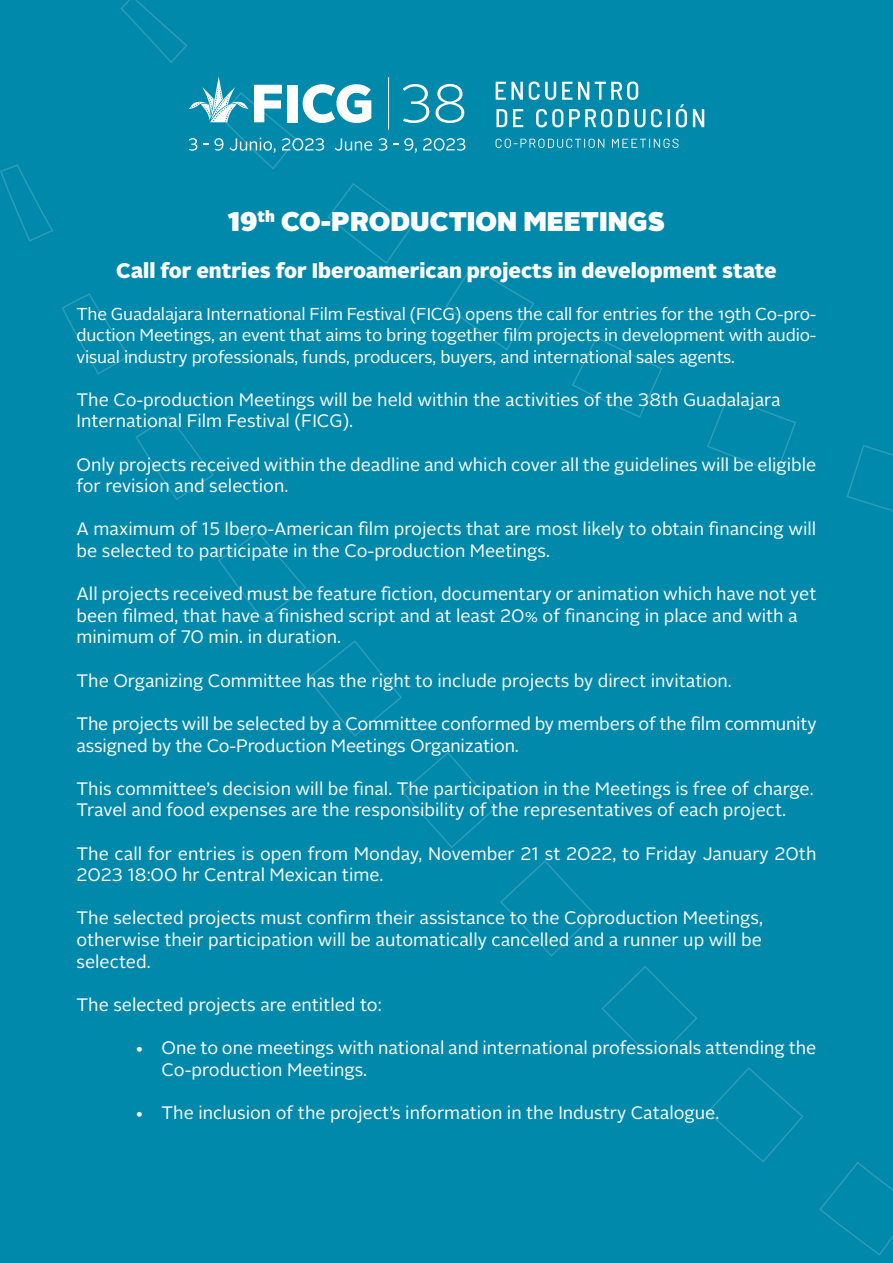
<style>
.page{position:relative;width:893px;height:1263px;background:#0089ab}
.page>*{position:absolute;margin:0;border:0;box-sizing:border-box;transform-origin:0 0}
.t1{font:900 27px "Alright Sans";color:#fff}
.t2{font:900 21px "Alright Sans";color:#fff}
.t3{font:18px/21.6px "Alright Sans";color:#fff}
.t4{font:17.25px/21.1px "Alright Sans";letter-spacing:-.01em;color:#fff;text-align:justify}
</style>
<div class="page">
<svg style="left:61px;top:293px;width:68px;height:82px"></svg>
<svg style="left:135px;top:415px;width:79px;height:85px"></svg>
<svg style="left:819px;top:1162px;width:73px;height:94px"></svg>
<svg style="left:601px;top:966px;width:96px;height:79px"></svg>
<svg style="left:500px;top:860px;width:96px;height:97px"></svg>
<svg style="left:402px;top:752px;width:95px;height:96px"></svg>
<svg style="left:307px;top:640px;width:95px;height:97px"></svg>
<svg style="left:218px;top:531px;width:88px;height:90px"></svg>
<svg style="left:846px;top:445px;width:46px;height:66px"></svg>
<svg style="left:707px;top:396px;width:89px;height:77px"></svg>
<svg style="left:572px;top:337px;width:90px;height:81px"></svg>
<svg style="left:445px;top:265px;width:89px;height:86px"></svg>
<svg style="left:328px;top:183px;width:85px;height:81px"></svg>
<svg style="left:0;top:164px;width:53px;height:78px"></svg>
<svg style="left:120px;top:0;width:68px;height:63px"></svg>
<svg style="left:707px;top:1067px;width:96px;height:95px"></svg>
<svg style="left:388px;top:77px;width:1px;height:53px"></svg>
<svg style="left:403px;top:84px;width:26px;height:39px"></svg>
<svg style="left:435px;top:84px;width:29px;height:39px"></svg>
<svg style="left:189px;top:77px;width:183px;height:93px"></svg>
<svg style="left:379px;top:138px;width:8px;height:13px"></svg>
<svg style="left:404px;top:138px;width:13px;height:15px"></svg>
<svg style="left:423px;top:138px;width:42px;height:13px"></svg>
<svg style="left:496px;top:82px;width:27px;height:18px"></svg>
<svg style="left:529px;top:81px;width:27px;height:19px"></svg>
<svg style="left:562px;top:82px;width:10px;height:18px"></svg>
<svg style="left:578px;top:82px;width:11px;height:18px"></svg>
<svg style="left:595px;top:81px;width:43px;height:19px"></svg>
<svg style="left:496px;top:109px;width:11px;height:18px"></svg>
<svg style="left:513px;top:109px;width:10px;height:18px"></svg>
<svg style="left:536px;top:109px;width:27px;height:18px"></svg>
<svg style="left:569px;top:109px;width:43px;height:18px"></svg>
<svg style="left:618px;top:109px;width:27px;height:18px"></svg>
<svg style="left:651px;top:109px;width:11px;height:18px"></svg>
<svg style="left:668px;top:109px;width:2px;height:18px"></svg>
<svg style="left:676px;top:104px;width:11px;height:23px"></svg>
<svg style="left:693px;top:109px;width:11px;height:18px"></svg>
<svg style="left:496px;top:139px;width:108px;height:9px"></svg>
<svg style="left:612px;top:139px;width:67px;height:9px"></svg>
<h1 class="t1" style="left:228px;top:202px;width:438px">19<sup>th</sup> CO-PRODUCTION MEETINGS</h1>
<p class="t2" style="left:116px;top:256px;width:662px">Call for entries for Iberoamerican projects in development state</p>
<p class="t4" style="left:77px;top:304px;width:741px">The Guadalajara International Film Festival (FICG) opens the call for entries for the 19th Co-pro&shy;duction Meetings, an event that aims to bring together film projects in development with audio&shy;visual industry professionals, funds, producers, buyers, and international sales agents.</p>
<p class="t3" style="left:77px;top:389px;width:706px">The Co-production Meetings will be held within the activities of the 38th Guadalajara<br>International Film Festival (FICG).</p>
<p class="t3" style="left:77px;top:454px;width:741px">Only projects received within the deadline and which cover all the guidelines will be eligible for revision and selection.</p>
<p class="t3" style="left:77px;top:519px;width:741px">A maximum of 15 Ibero-American film projects that are most likely to obtain financing will be selected to participate in the Co-production Meetings.</p>
<p class="t3" style="left:77px;top:583px;width:741px">All projects received must be feature fiction, documentary or animation which have not yet been filmed, that have a finished script and at least 20% of financing in place and with a minimum of 70 min. in duration.</p>
<p class="t3" style="left:77px;top:670px;width:657px">The Organizing Committee has the right to include projects by direct invitation.</p>
<p class="t3" style="left:77px;top:713px;width:741px">The projects will be selected by a Committee conformed by members of the film community assigned by the Co-Production Meetings Organization.</p>
<p class="t3" style="left:77px;top:778px;width:739px">This committee’s decision will be final. The participation in the Meetings is free of charge.<br>Travel and food expenses are the responsibility of the representatives of each project.</p>
<p class="t3" style="left:77px;top:843px;width:741px">The call for entries is open from Monday, November 21 st 2022, to Friday January 20th<br>2023 18:00 hr Central Mexican time.</p>
<p class="t3" style="left:77px;top:907px;width:688px;text-align:justify">The selected projects must confirm their assistance to the Coproduction Meetings, otherwise their participation will be automatically cancelled and a runner up will be selected.</p>
<p class="t3" style="left:77px;top:994px;width:307px">The selected projects are entitled to:</p>
<p class="t3" style="left:162px;top:1037px;width:656px;text-indent:-27px">• One to one meetings with national and international professionals attending the<br>Co-production Meetings.</p>
<p class="t3" style="left:135px;top:1102px;width:586px">• The inclusion of the project’s information in the Industry Catalogue.</p>
</div>
